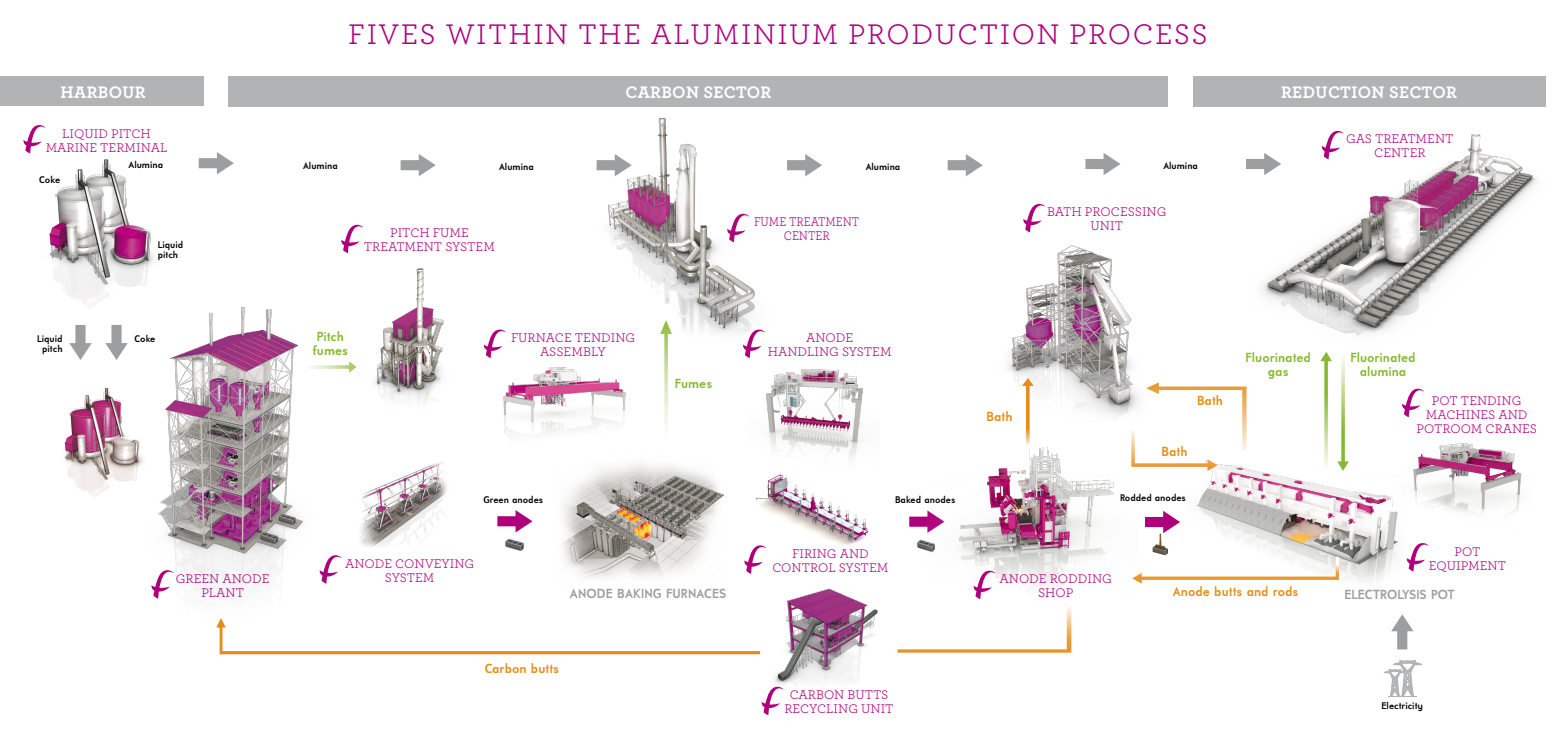
<style>
.page{position:relative;width:1558px;height:737px;background:#fff}
.page>*{position:absolute;margin:0;border:0;box-sizing:border-box;transform-origin:0 0}
.t1{font:29.75px "Archer";letter-spacing:.05em;color:#af007c}
.t2{font:700 17.5px "Archer";letter-spacing:.02em;color:#fff}
.t3{font:13.12px/14px "Archer";color:#af007c;text-align:center}
.t4{font:700 13.12px/14px "Universalis ADF Std";color:#86b931;text-align:center}
.t5{font:700 13.12px "Universalis ADF Std";color:#e58d1a}
.t6{font:700 13.12px "Universalis ADF Std";letter-spacing:.01em;color:#9c9e9f}
.t7{font:13.12px/14px "Archer";color:#af007c;text-align:center;scale:.9 1}
.t8{font:700 9.62px/10.5px "Universalis ADF Std";color:#000}
</style>
<div class="page">
<img style="left:1008px;top:245px;width:124px;height:173px">
<img style="left:756px;top:498px;width:113px;height:47px">
<img style="left:1262px;top:130px;width:275px;height:206px">
<img style="left:1196px;top:468px;width:203px;height:113px">
<div style="left:0;top:76px;width:204px;height:30px;background:#b1b3b4"></div>
<div style="left:229px;top:76px;width:939px;height:31px;background:#b1b3b4"></div>
<div style="left:1193px;top:76px;width:352px;height:31px;background:#b1b3b4"></div>
<svg style="left:401px;top:154px;width:35px;height:22px"></svg>
<svg style="left:199px;top:152px;width:35px;height:22px"></svg>
<svg style="left:787px;top:154px;width:35px;height:22px"></svg>
<svg style="left:1085px;top:153px;width:35px;height:22px"></svg>
<svg style="left:947px;top:154px;width:36px;height:22px"></svg>
<svg style="left:1246px;top:153px;width:35px;height:22px"></svg>
<svg style="left:1322px;top:131px;width:21px;height:28px"></svg>
<svg style="left:320px;top:555px;width:21px;height:29px"></svg>
<svg style="left:744px;top:545px;width:22px;height:29px"></svg>
<svg style="left:1023px;top:204px;width:22px;height:28px"></svg>
<svg style="left:761px;top:695px;width:19px;height:20px"></svg>
<svg style="left:1402px;top:389px;width:22px;height:28px"></svg>
<img style="left:1413px;top:443px;width:109px;height:103px">
<img style="left:503px;top:367px;width:123px;height:69px">
<svg style="left:484px;top:329px;width:22px;height:29px"></svg>
<img style="left:756px;top:368px;width:107px;height:130px">
<svg style="left:743px;top:344px;width:18px;height:14px"></svg>
<img style="left:505px;top:538px;width:19px;height:13px">
<img style="left:1152px;top:533px;width:16px;height:22px">
<img style="left:49px;top:159px;width:105px;height:148px">
<svg style="left:23px;top:125px;width:22px;height:28px"></svg>
<svg style="left:216px;top:620px;width:544px;height:34px"></svg>
<img style="left:64px;top:388px;width:80px;height:109px">
<img style="left:360px;top:462px;width:87px;height:85px">
<img style="left:562px;top:463px;width:162px;height:115px">
<img style="left:596px;top:117px;width:169px;height:227px">
<svg style="left:497px;top:510px;width:35px;height:22px"></svg>
<svg style="left:1145px;top:511px;width:35px;height:22px"></svg>
<img style="left:768px;top:588px;width:110px;height:107px">
<svg style="left:1391px;top:614px;width:22px;height:35px"></svg>
<svg style="left:1383px;top:660px;width:39px;height:37px"></svg>
<svg style="left:660px;top:320px;width:12px;height:108px"></svg>
<svg style="left:1406px;top:543px;width:22px;height:28px"></svg>
<img style="left:917px;top:539px;width:10px;height:12px">
<svg style="left:909px;top:516px;width:18px;height:11px"></svg>
<svg style="left:1320px;top:352px;width:29px;height:119px"></svg>
<svg style="left:1137px;top:556px;width:202px;height:27px"></svg>
<svg style="left:69px;top:325px;width:23px;height:35px"></svg>
<svg style="left:341px;top:225px;width:22px;height:28px"></svg>
<img style="left:146px;top:304px;width:157px;height:316px">
<img style="left:356px;top:268px;width:88px;height:134px">
<svg style="left:105px;top:325px;width:23px;height:35px"></svg>
<svg style="left:299px;top:361px;width:57px;height:12px"></svg>
<img style="left:927px;top:447px;width:210px;height:134px">
<svg style="left:1131px;top:382px;width:115px;height:89px"></svg>
<svg style="left:897px;top:570px;width:174px;height:82px"></svg>
<svg style="left:1022px;top:378px;width:11px;height:100px"></svg>
<h1 class="t1" style="left:348px;top:13px;width:861px">FIVES WITHIN THE ALUMINIUM PRODUCTION PROCESS</h1>
<h2 class="t2" style="left:61px;top:78px;width:87px">HARBOUR</h2>
<h2 class="t2" style="left:625px;top:79px;width:147px">CARBON SECTOR</h2>
<h2 class="t2" style="left:1281px;top:79px;width:177px">REDUCTION SECTOR</h2>
<p class="t3" style="left:46px;top:125px;width:123px">LIQUID PITCH<br>MARINE TERMINAL</p>
<p class="t3" style="left:1346px;top:131px;width:109px">GAS TREATMENT<br>CENTER</p>
<p class="t8" style="left:128px;top:159px;width:36px">Alumina</p>
<p class="t8" style="left:303px;top:160px;width:36px">Alumina</p>
<p class="t8" style="left:499px;top:161px;width:36px">Alumina</p>
<p class="t8" style="left:866px;top:161px;width:36px">Alumina</p>
<p class="t8" style="left:1163px;top:160px;width:36px">Alumina</p>
<p class="t8" style="left:39px;top:174px;width:22px">Coke</p>
<p class="t8" style="left:158px;top:239px;width:27px">Liquid pitch</p>
<p class="t3" style="left:364px;top:225px;width:133px">PITCH FUME<br>TREATMENT SYSTEM</p>
<p class="t7" style="left:754px;top:214px;width:118px">FUME TREATMENT<br>CENTER</p>
<p class="t3" style="left:1047px;top:204px;width:121px">BATH PROCESSING<br>UNIT</p>
<p class="t8" style="left:37px;top:333px;width:27px;text-align:center">Liquid pitch</p>
<p class="t8" style="left:135px;top:333px;width:22px">Coke</p>
<p class="t4" style="left:313px;top:329px;width:37px">Pitch fumes</p>
<p class="t3" style="left:511px;top:330px;width:126px">FURNACE TENDING<br>ASSEMBLY</p>
<p class="t3" style="left:768px;top:330px;width:125px">ANODE<br>HANDLING SYSTEM</p>
<p class="t4" style="left:675px;top:376px;width:39px">Fumes</p>
<p class="t4" style="left:1245px;top:350px;width:67px">Fluorinated gas</p>
<p class="t4" style="left:1350px;top:350px;width:67px">Fluorinated alumina</p>
<p class="t5" style="left:986px;top:408px;width:28px">Bath</p>
<p class="t5" style="left:1197px;top:393px;width:28px">Bath</p>
<p class="t3" style="left:1416px;top:393px;width:122px">POT TENDING<br>MACHINES AND<br>POTROOM CRANES</p>
<p class="t5" style="left:1161px;top:443px;width:28px">Bath</p>
<p class="t8" style="left:483px;top:494px;width:61px">Green anodes</p>
<p class="t8" style="left:895px;top:494px;width:62px">Baked anodes</p>
<p class="t8" style="left:1120px;top:492px;width:67px">Rodded anodes</p>
<p class="t3" style="left:176px;top:570px;width:95px">GREEN ANODE<br>PLANT</p>
<p class="t3" style="left:1429px;top:543px;width:79px">POT<br>EQUIPMENT</p>
<p class="t3" style="left:345px;top:555px;width:131px">ANODE CONVEYING<br>SYSTEM</p>
<p class="t3" style="left:772px;top:546px;width:118px">FIRING AND<br>CONTROL SYSTEM</p>
<p class="t3" style="left:999px;top:571px;width:114px">ANODE RODDING<br>SHOP</p>
<p class="t5" style="left:1173px;top:583px;width:127px">Anode butts and rods</p>
<p class="t6" style="left:570px;top:585px;width:158px">ANODE BAKING FURNACES</p>
<p class="t6" style="left:1344px;top:586px;width:112px">ELECTROLYSIS POT</p>
<p class="t5" style="left:485px;top:660px;width:76px">Carbon butts</p>
<p class="t3" style="left:784px;top:687px;width:111px">CARBON BUTTS<br>RECYCLING UNIT</p>
<p class="t8" style="left:1381px;top:700px;width:43px">Electricity</p>
</div>
